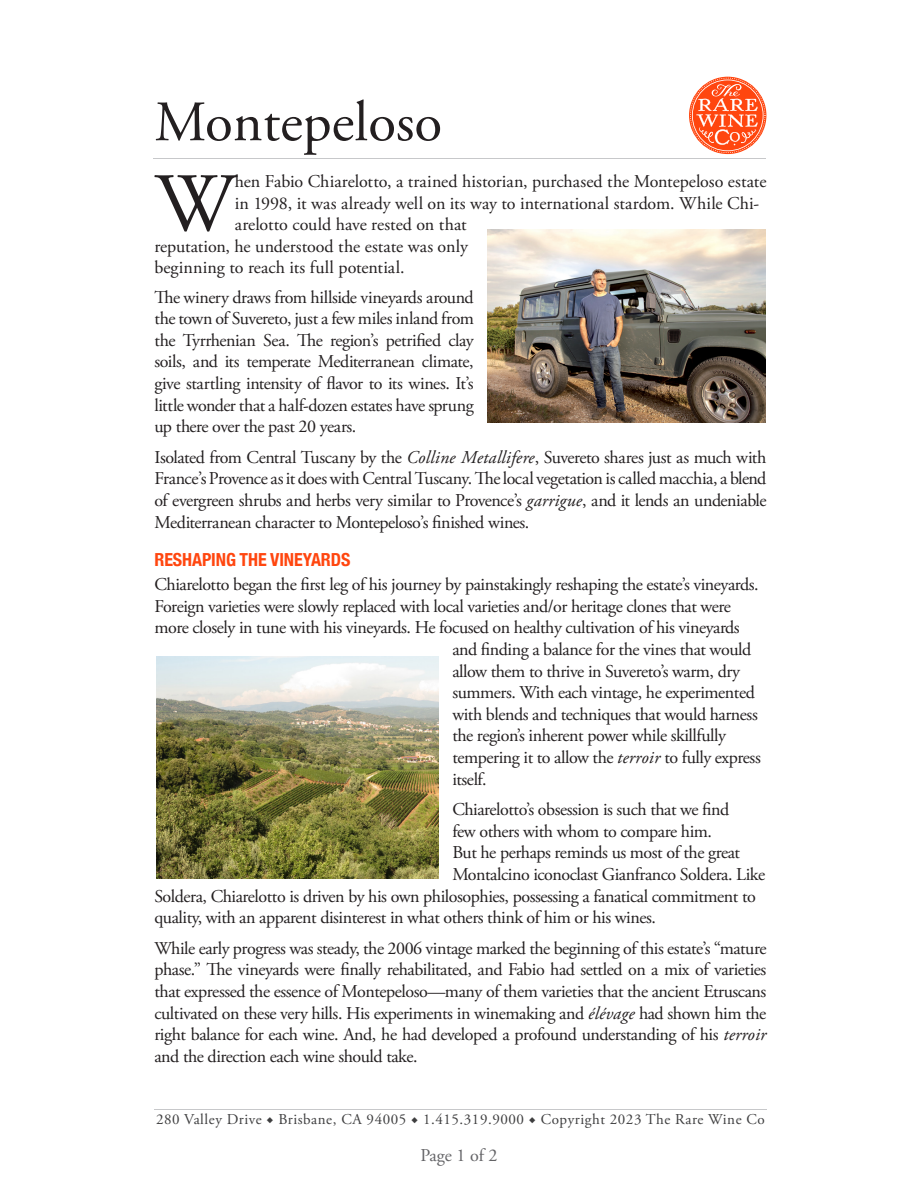
<style>
.page{position:relative;width:918px;height:1188px;background:#fff}
.page>*{position:absolute;margin:0;border:0;box-sizing:border-box;transform-origin:0 0}
.t1{font:83.1px "Adobe Garamond Pro";color:#231f20}
.t2{font:57px "Adobe Garamond Pro";color:#231f20}
.Body_copy{font:18px/21.6px "Adobe Garamond Pro";letter-spacing:-.025em;color:#231f20;text-align:justify}
.Body_copy-2{font:18px "Adobe Garamond Pro";color:#231f20}
.Body_copy-3{font:18px "Adobe Garamond Pro";letter-spacing:-.005em;color:#231f20}
.Body_copy-4{font:18px "Adobe Garamond Pro";letter-spacing:.005em;color:#231f20}
.Red_subheads{font:700 condensed 18px "Helvetica Neue";letter-spacing:-.005em;color:#ff460f}
.t3{font:18px "Adobe Garamond Pro";color:#636366}
.t4{font:15px "Adobe Garamond Pro";letter-spacing:.035em;color:#3e3e3f}
.s1{font-style:italic}
.s2{font-family:"Minion Pro"}
</style>
<div class="page">
<svg style="left:689px;top:77px;width:77px;height:77px"></svg>
<hr style="left:154px;top:1110px;width:612px;height:1px;background:#c7c8ca">
<hr style="left:153px;top:158px;width:612px;height:1px;background:#c7c8ca">
<img style="left:487px;top:229px;width:278px;height:194px">
<img style="left:156px;top:657px;width:283px;height:222px">
<h2 class="t2" style="left:154px;top:88px;width:289px">Montepeloso</h2>
<p class="t1" style="left:155px;top:154px;width:81px">W</p>
<p class="Body_copy-2" style="left:235px;top:171px;width:533px">hen Fabio Chiarelotto, a trained historian, purchased the Montepeloso estate</p>
<p class="Body_copy-2" style="left:235px;top:192px;width:526px">in 1998, it was already well on its way to international stardom. While Chi-</p>
<p class="Body_copy-3" style="left:235px;top:214px;width:233px">arelotto could have rested on that</p>
<p class="Body_copy-3" style="left:154px;top:235px;width:315px">reputation, he understood the estate was only</p>
<p class="Body_copy-4" style="left:154px;top:257px;width:252px">beginning to reach its full potential.</p>
<p class="Body_copy" style="left:154px;top:287px;width:321px">The winery draws from hillside vineyards around the town of Suvereto, just a few miles inland from the Tyrrhenian Sea. The region’s petrified clay soils, and its temperate Mediterranean climate, give startling intensity of flavor to its wines. It’s little wonder that a half-dozen estates have sprung up there over the past 20 years.</p>
<p class="Body_copy" style="left:154px;top:447px;width:614px">Isolated from Central Tuscany by the <span class="s1">Colline Metallifere</span>, Suvereto shares just as much with France’s Provence as it does with Central Tuscany. The local vegetation is called macchia, a blend of evergreen shrubs and herbs very similar to Provence’s <span class="s1">garrigue</span>, and it lends an undeniable Mediterranean character to Montepeloso’s finished wines.</p>
<p class="Red_subheads" style="left:154px;top:544px;width:198px">RESHAPING THE VINEYARDS</p>
<p class="Body_copy" style="left:154px;top:574px;width:606px">Chiarelotto began the first leg of his journey by painstakingly reshaping the estate’s vineyards.</p>
<p class="Body_copy" style="left:154px;top:596px;width:578px">Foreign varieties were slowly replaced with local varieties and/or heritage clones that were</p>
<p class="Body_copy" style="left:154px;top:618px;width:587px">more closely in tune with his vineyards. He focused on healthy cultivation of his vineyards</p>
<p class="Body_copy" style="left:452px;top:639px;width:300px">and finding a balance for the vines that would</p>
<p class="Body_copy" style="left:452px;top:661px;width:289px">allow them to thrive in Suvereto’s warm, dry</p>
<p class="Body_copy" style="left:452px;top:682px;width:304px">summers. With each vintage, he experimented</p>
<p class="Body_copy" style="left:452px;top:704px;width:307px">with blends and techniques that would harness</p>
<p class="Body_copy" style="left:452px;top:726px;width:275px">the region’s inherent power while skillfully</p>
<p class="Body_copy" style="left:452px;top:747px;width:310px">tempering it to allow the <span class="s1">terroir</span> to fully express</p>
<p class="Body_copy" style="left:452px;top:769px;width:36px">itself.</p>
<p class="Body_copy" style="left:452px;top:799px;width:279px">Chiarelotto’s obsession is such that we find</p>
<p class="Body_copy" style="left:452px;top:821px;width:261px">few others with whom to compare him.</p>
<p class="Body_copy" style="left:452px;top:843px;width:289px">But he perhaps reminds us most of the great</p>
<p class="Body_copy" style="left:452px;top:864px;width:314px">Montalcino iconoclast Gianfranco Soldera. Like</p>
<p class="Body_copy" style="left:154px;top:886px;width:603px">Soldera, Chiarelotto is driven by his own philosophies, possessing a fanatical commitment to</p>
<p class="Body_copy" style="left:154px;top:907px;width:503px">quality, with an apparent disinterest in what others think of him or his wines.</p>
<p class="Body_copy" style="left:154px;top:938px;width:614px">While early progress was steady, the 2006 vintage marked the beginning of this estate’s “mature phase.” The vineyards were finally rehabilitated, and Fabio had settled on a mix of varieties that expressed the essence of Montepeloso—many of them varieties that the ancient Etruscans cultivated on these very hills. His experiments in winemaking and <span class="s1">élévage</span> had shown him the right balance for each wine. And, he had developed a profound understanding of his <span class="s1">terroir </span>and the direction each wine should take.</p>
<p class="t4" style="left:156px;top:1111px;width:610px">280 Valley Drive <span class="s2">◆</span> Brisbane, CA 94005 <span class="s2">◆</span> 1.415.319.9000 <span class="s2">◆</span> Copyright 2023 The Rare Wine Co</p>
<p class="t3" style="left:420px;top:1145px;width:79px">Page 1 of 2</p>
</div>
